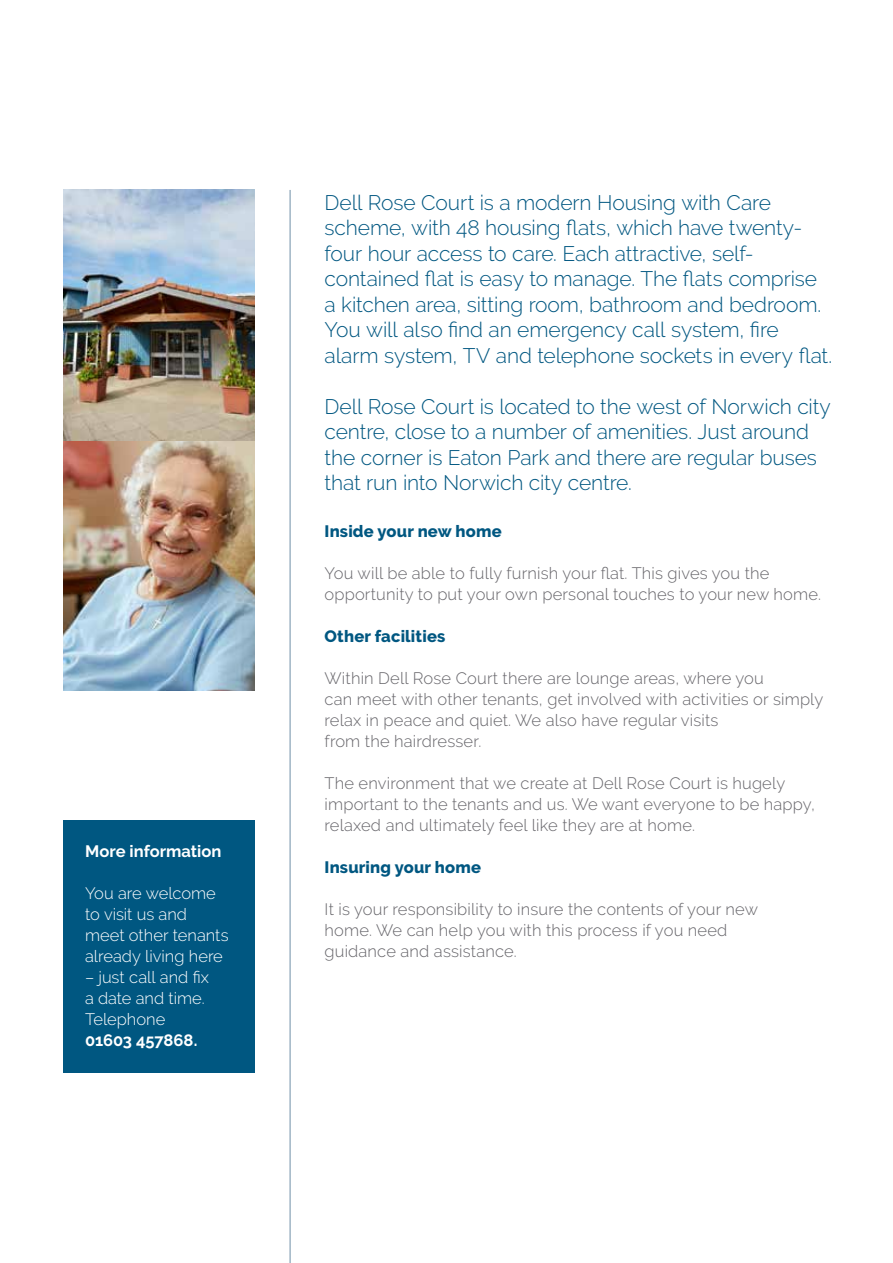
<style>
.page{position:relative;width:893px;height:1263px;background:#fff}
.page>*{position:absolute;margin:0;border:0;box-sizing:border-box;transform-origin:0 0}
.t1{font:300 21px/25.5px "Raleway";letter-spacing:-.005em;color:#005781}
.t2{font:300 16.5px/21px "Raleway";letter-spacing:.01em;color:#66656a}
.t3{font:300 16.5px/21px "Raleway";color:#fff}
.t4{font:800 16.5px "Raleway";letter-spacing:.01em;color:#005781}
.t5{font:700 16.5px "Raleway";color:#fff}
</style>
<div class="page">
<hr style="left:290px;top:190px;width:1px;height:1073px;background:#6f90a7">
<div style="left:64px;top:820px;width:191px;height:253px;background:#005781"></div>
<img style="left:64px;top:190px;width:191px;height:500px">
<p class="t5" style="left:85px;top:842px;width:138px">More information</p>
<p class="t3" style="left:85px;top:883px;width:145px">You are welcome to visit us and meet other tenants already living here</p>
<p class="t3" style="left:85px;top:967px;width:125px">– just call and fix a date and time.<br>Telephone</p>
<p class="t5" style="left:85px;top:1031px;width:114px">01603 457868.</p>
<p class="t1" style="left:325px;top:189px;width:509px">Dell Rose Court is a modern Housing with Care scheme, with 48 housing flats, which have twenty&shy;four hour access to care. Each attractive, self&shy;contained flat is easy to manage. The flats comprise a kitchen area, sitting room, bathroom and bedroom.<br>You will also find an emergency call system, fire alarm system, TV and telephone sockets in every flat.</p>
<p class="t1" style="left:325px;top:393px;width:508px">Dell Rose Court is located to the west of Norwich city centre, close to a number of amenities. Just around the corner is Eaton Park and there are regular buses that run into Norwich city centre.</p>
<p class="t4" style="left:325px;top:521px;width:179px">Inside your new home</p>
<p class="t2" style="left:325px;top:562px;width:498px">You will be able to fully furnish your flat. This gives you the opportunity to put your own personal touches to your new home.</p>
<p class="t4" style="left:325px;top:626px;width:122px">Other facilities</p>
<p class="t2" style="left:325px;top:667px;width:500px">Within Dell Rose Court there are lounge areas, where you<br>can meet with other tenants, get involved with activities or simply relax in peace and quiet. We also have regular visits<br>from the hairdresser.</p>
<p class="t2" style="left:325px;top:772px;width:492px">The environment that we create at Dell Rose Court is hugely important to the tenants and us. We want everyone to be happy, relaxed and ultimately feel like they are at home.</p>
<p class="t4" style="left:325px;top:857px;width:158px">Insuring your home</p>
<p class="t2" style="left:325px;top:898px;width:435px">It is your responsibility to insure the contents of your new home. We can help you with this process if you need guidance and assistance.</p>
</div>
